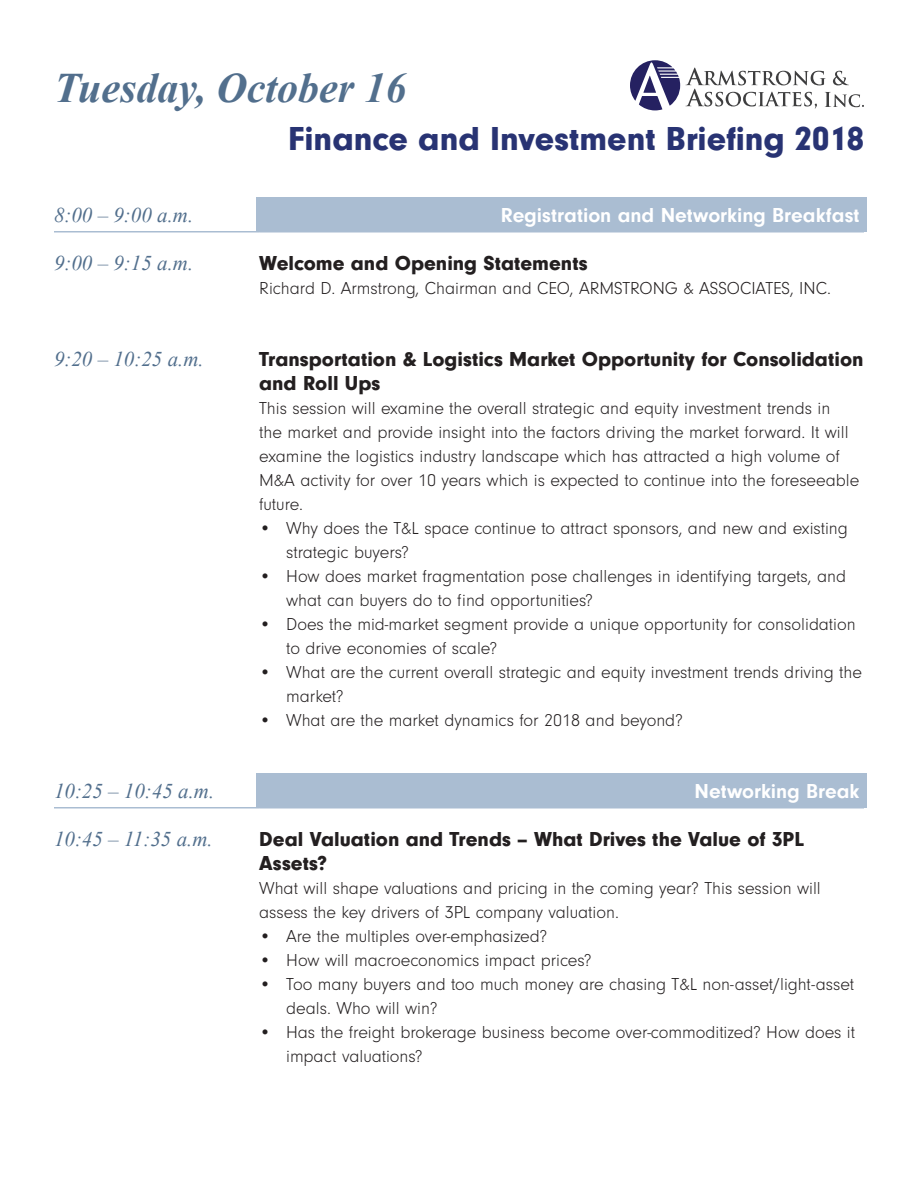
<style>
.page{position:relative;width:918px;height:1188px;background:#fff}
.page>*{position:absolute;margin:0;border:0;box-sizing:border-box;transform-origin:0 0}
.Day_Title_Option_2_I{font:italic 700 42px "Times New Roman";color:#526f8d}
.Summit_Day_Title{font:900 34.5px "Neuzeit Gro";color:#283373}
.Panel_Title{font:900 21px/24px "Neuzeit Gro";color:#231f20}
.Break_Title{font:700 21px "Neuzeit Gro";color:#fff}
.Panel_Times{font:italic 21px "Times New Roman";color:#526f8d}
.Break_Times{font:italic 21px "Times New Roman";color:#526f8d}
.Panel_Description{font:300 18px/24px "Neuzeit Gro";color:#231f20}
</style>
<div class="page">
<svg style="left:686px;top:68px;width:178px;height:41px"></svg>
<svg style="left:630px;top:60px;width:50px;height:50px"></svg>
<div style="left:256px;top:197px;width:611px;height:35px;background:#aabdd2"></div>
<div style="left:256px;top:773px;width:611px;height:35px;background:#aabdd2"></div>
<hr style="left:54px;top:231px;width:205px;height:1px;background:#aabdd2">
<hr style="left:54px;top:807px;width:205px;height:1px;background:#aabdd2">
<p class="Day_Title_Option_2_I" style="left:54px;top:59px;width:354px">Tuesday, October 16</p>
<p class="Summit_Day_Title" style="left:288px;top:119px;width:577px">Finance and Investment Briefing 2018</p>
<p class="Break_Times" style="left:54px;top:201px;width:141px">8:00 – 9:00 a.m.</p>
<p class="Panel_Times" style="left:54px;top:249px;width:141px">9:00 – 9:15 a.m.</p>
<p class="Break_Title" style="left:501px;top:203px;width:360px">Registration and Networking Breakfast</p>
<p class="Panel_Title" style="left:259px;top:251px;width:330px">Welcome and Opening Statements</p>
<p class="Panel_Description" style="left:259px;top:277px;width:573px">Richard D. Armstrong, Chairman and CEO, ARMSTRONG &amp; ASSOCIATES, INC.</p>
<p class="Panel_Times" style="left:54px;top:345px;width:151px">9:20 – 10:25 a.m.</p>
<p class="Panel_Title" style="left:259px;top:347px;width:606px">Transportation &amp; Logistics Market Opportunity for Consolidation and Roll Ups</p>
<p class="Panel_Description" style="left:259px;top:397px;width:602px">This session will examine the overall strategic and equity investment trends in<br>the market and provide insight into the factors driving the market forward. It will examine the logistics industry landscape which has attracted a high volume of M&amp;A activity for over 10 years which is expected to continue into the foreseeable future.</p>
<p class="Panel_Description" style="left:286px;top:517px;width:563px;text-indent:-27px">• Why does the T&amp;L space continue to attract sponsors, and new and existing strategic buyers?</p>
<p class="Panel_Description" style="left:286px;top:565px;width:561px;text-indent:-27px">• How does market fragmentation pose challenges in identifying targets, and what can buyers do to find opportunities?</p>
<p class="Panel_Description" style="left:286px;top:613px;width:571px;text-indent:-27px">• Does the mid-market segment provide a unique opportunity for consolidation to drive economies of scale?</p>
<p class="Panel_Description" style="left:286px;top:661px;width:577px;text-indent:-27px">• What are the current overall strategic and equity investment trends driving the market?</p>
<p class="Panel_Description" style="left:259px;top:709px;width:425px">• What are the market dynamics for 2018 and beyond?</p>
<p class="Break_Times" style="left:54px;top:777px;width:162px">10:25 – 10:45 a.m.</p>
<p class="Panel_Times" style="left:54px;top:825px;width:160px">10:45 – 11:35 a.m.</p>
<p class="Break_Title" style="left:695px;top:779px;width:166px">Networking Break</p>
<p class="Panel_Title" style="left:259px;top:827px;width:546px">Deal Valuation and Trends – What Drives the Value of 3PL<br>Assets?</p>
<p class="Panel_Description" style="left:259px;top:877px;width:563px">What will shape valuations and pricing in the coming year? This session will assess the key drivers of 3PL company valuation.</p>
<p class="Panel_Description" style="left:259px;top:925px;width:290px">• Are the multiples over-emphasized?</p>
<p class="Panel_Description" style="left:259px;top:949px;width:334px">• How will macroeconomics impact prices?</p>
<p class="Panel_Description" style="left:286px;top:973px;width:570px;text-indent:-27px">• Too many buyers and too much money are chasing T&amp;L non-asset/light-asset deals. Who will win?</p>
<p class="Panel_Description" style="left:286px;top:1021px;width:571px;text-indent:-27px">• Has the freight brokerage business become over-commoditized? How does it impact valuations?</p>
</div>
